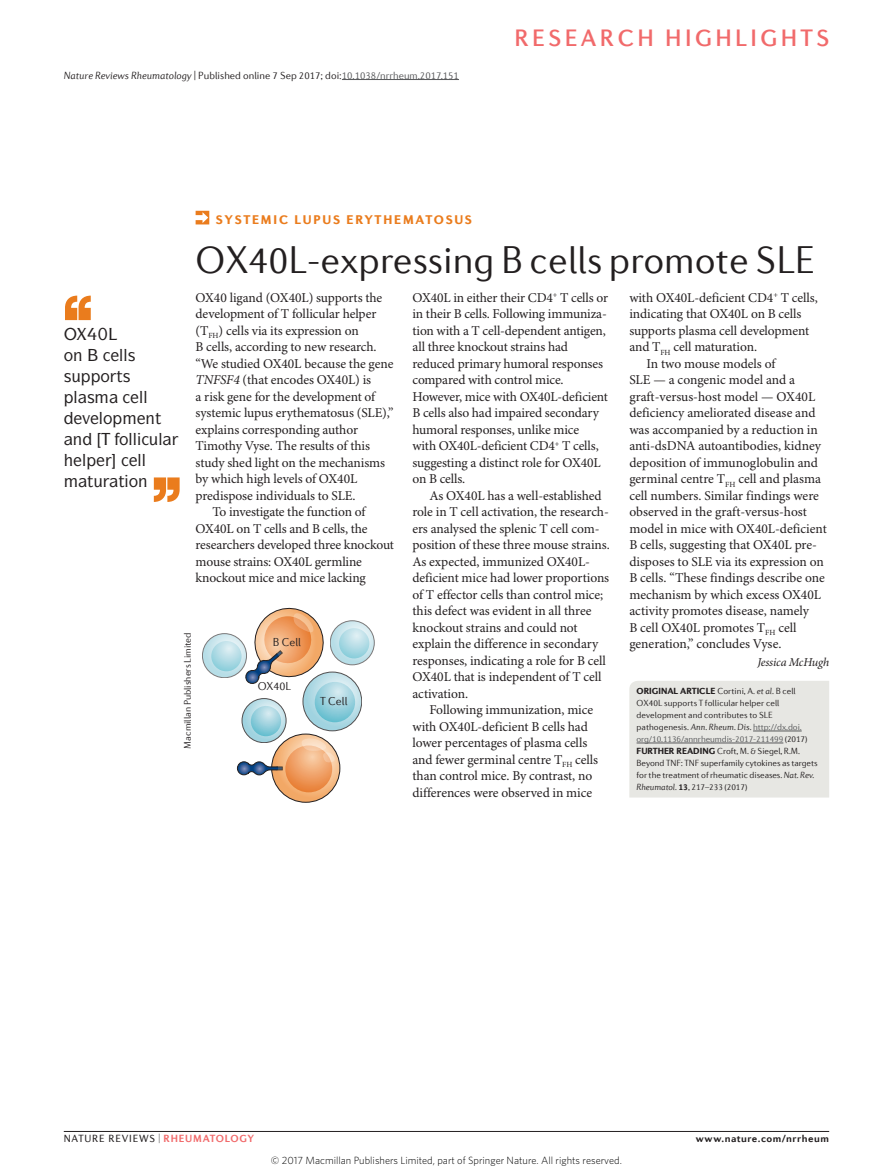
<style>
.page{position:relative;width:893px;height:1174px;background:#fff}
.page>*{position:absolute;margin:0;border:0;box-sizing:border-box;transform-origin:0 0}
.Title{font:300 39px "Diverda Sans Com";color:#231f20}
.t1{font:500 24px "Diverda Sans Com";letter-spacing:.14em;color:#f16a6b}
.Pull_quote{font:500 16.5px/21px "ITC Symbol Std";color:#231f20}
.Body_text{font:13.5px/16.5px "Minion Pro";letter-spacing:-.005em;color:#231f20}
.Body_first{font:13.5px/16.5px "Minion Pro";letter-spacing:-.005em;color:#231f20}
.Strapline{font:900 12.75px "Diverda Sans Com";letter-spacing:.14em;color:#ea7c1d}
.Author{font:italic 12px "Minion Pro";letter-spacing:-.015em;color:#231f20}
.t2{font:300 11.7px "Diverda Sans Com";color:#231f20}
.AOP_line{font:300 10.5px "Diverda Sans Com";color:#231f20}
.t3{font:300 10.5px "Whitney";color:#000}
.t4{font:10.5px "Diverda Sans Com";letter-spacing:.075em;color:#231f20}
.t5{font:700 10.5px "Diverda Sans Com";letter-spacing:.045em;color:#231f20}
.Credit_line{font:300 9.75px "Diverda Sans Com";letter-spacing:-.005em;color:#231f20}
.Info_box_text{font:300 9px/12px "Diverda Sans Com";letter-spacing:-.005em;color:#231f20}
.s1{font-style:italic}
.s2{color:#57585a}
.s3{font-weight:900}
.s4{font-weight:700}
.s5{font-weight:700;color:#f16a6b}
</style>
<div class="page">
<hr style="left:64px;top:1131px;width:765px;height:1px;background:#231f20">
<svg style="left:272px;top:734px;width:68px;height:68px"></svg>
<div style="left:271px;top:734px;width:69px;height:68px;border:1px solid #231f20;border-radius:50%"></div>
<svg style="left:285px;top:745px;width:47px;height:47px"></svg>
<svg style="left:202px;top:633px;width:45px;height:44px"></svg>
<div style="left:202px;top:633px;width:45px;height:45px;border:1px solid #231f20;border-radius:50%"></div>
<svg style="left:211px;top:641px;width:31px;height:30px"></svg>
<svg style="left:242px;top:698px;width:44px;height:44px"></svg>
<div style="left:242px;top:698px;width:44px;height:45px;border:1px solid #231f20;border-radius:50%"></div>
<svg style="left:251px;top:706px;width:30px;height:30px"></svg>
<svg style="left:303px;top:672px;width:59px;height:59px"></svg>
<div style="left:303px;top:672px;width:59px;height:59px;border:1px solid #231f20;border-radius:50%"></div>
<svg style="left:315px;top:682px;width:40px;height:40px"></svg>
<svg style="left:330px;top:621px;width:44px;height:44px"></svg>
<div style="left:330px;top:620px;width:44px;height:45px;border:1px solid #231f20;border-radius:50%"></div>
<svg style="left:339px;top:628px;width:30px;height:30px"></svg>
<svg style="left:302px;top:738px;width:33px;height:24px"></svg>
<svg style="left:237px;top:761px;width:46px;height:14px"></svg>
<svg style="left:245px;top:607px;width:83px;height:81px"></svg>
<svg style="left:154px;top:477px;width:26px;height:25px"></svg>
<svg style="left:65px;top:296px;width:26px;height:24px"></svg>
<svg style="left:196px;top:211px;width:13px;height:13px"></svg>
<div style="left:629px;top:681px;width:200px;height:116px;background:#e7e7e3"></div>
<hr style="left:753px;top:730px;width:49px;height:1px;background:#57585a">
<hr style="left:637px;top:742px;width:146px;height:1px;background:#57585a">
<hr style="left:342px;top:79px;width:117px;height:1px;background:#57585a">
<p class="AOP_line" style="left:64px;top:69px;width:397px"><span class="s1">Nature Reviews Rheumatology</span> | Published online 7 Sep 2017; doi:<span class="s2">10.1038/nrrheum.2017.151</span></p>
<h2 class="t1" style="left:514px;top:24px;width:316px">RESEARCH HIGHLIGHTS</h2>
<p class="Pull_quote" style="left:119px;top:344px;width:18px">●●▲</p>
<p class="Pull_quote" style="left:64px;top:365px;width:68px">▲◆ □ ▼▲</p>
<p class="Pull_quote" style="left:82px;top:407px;width:32px">❖ ●□</p>
<p class="Pull_quote" style="left:82px;top:428px;width:82px;text-indent:-9px">■ □●● ◆● ●</p>
<p class="Pull_quote" style="left:87px;top:470px;width:62px">▼◆ ▼□■</p>
<p class="Strapline" style="left:216px;top:212px;width:258px">SYSTEMIC LUPUS ERYTHEMATOSUS</p>
<p class="Title" style="left:196px;top:238px;width:621px">OX40L-expressing B cells promote SLE</p>
<p class="Body_first" style="left:196px;top:290px;width:199px">OX40 ligand (OX40L) supports the development of T follicular helper (T<sub>FH</sub>) cells via its expression on<br>B cells, according to new research. “We studied OX40L because the gene <span class="s1">TNFSF4</span> (that encodes OX40L) is<br>a risk gene for the development of systemic lupus erythematosus (SLE),” explains corresponding author Timothy Vyse. The results of this study shed light on the mechanisms by which high levels of OX40L predispose individuals to SLE.</p>
<p class="Body_text" style="left:196px;top:504px;width:200px;text-indent:17px">To investigate the function of<br>OX40L on T cells and B cells, the researchers developed three knockout mouse strains: OX40L germline knockout mice and mice lacking</p>
<p class="Credit_line" style="left:182px;top:748px;width:118px;rotate:-90deg">Macmillan Publishers Limited</p>
<p class="t2" style="left:273px;top:635px;width:30px">B Cell</p>
<p class="t2" style="left:258px;top:679px;width:35px">OX40L</p>
<p class="t2" style="left:320px;top:694px;width:29px">T Cell</p>
<p class="Body_text" style="left:412px;top:290px;width:197px">OX40L in either their CD4<sup>+</sup> T cells or in their B cells. Following immuniza&shy;tion with a T cell-dependent antigen, all three knockout strains had reduced primary humoral responses compared with control mice.<br>However, mice with OX40L-deficient<br>B cells also had impaired secondary humoral responses, unlike mice<br>with OX40L-deficient CD4<sup>+</sup> T cells, suggesting a distinct role for OX40L on B cells.</p>
<p class="Body_text" style="left:412px;top:488px;width:199px;text-indent:17px">As OX40L has a well-established role in T cell activation, the research&shy;ers analysed the splenic T cell com&shy;position of these three mouse strains.<br>As expected, immunized OX40L&shy;deficient mice had lower proportions of T effector cells than control mice; this defect was evident in all three knockout strains and could not explain the difference in secondary responses, indicating a role for B cell OX40L that is independent of T cell activation.</p>
<p class="Body_text" style="left:412px;top:702px;width:187px;text-indent:17px">Following immunization, mice with OX40L-deficient B cells had lower percentages of plasma cells and fewer germinal centre T<sub>FH</sub> cells than control mice. By contrast, no differences were observed in mice</p>
<p class="Body_text" style="left:629px;top:290px;width:190px">with OX40L-deficient CD4<sup>+</sup> T cells, indicating that OX40L on B cells supports plasma cell development and T<sub>FH</sub> cell maturation.</p>
<p class="Body_text" style="left:629px;top:356px;width:199px;text-indent:17px">In two mouse models of<br>SLE — a congenic model and a graft-versus-host model — OX40L deficiency ameliorated disease and was accompanied by a reduction in anti-dsDNA autoantibodies, kidney deposition of immunoglobulin and germinal centre T<sub>FH</sub> cell and plasma cell numbers. Similar findings were observed in the graft-versus-host model in mice with OX40L-deficient B cells, suggesting that OX40L pre&shy;disposes to SLE via its expression on B cells. “These findings describe one mechanism by which excess OX40L activity promotes disease, namely<br>B cell OX40L promotes T<sub>FH</sub> cell generation,” concludes Vyse.</p>
<p class="Author" style="left:757px;top:655px;width:73px">Jessica McHugh</p>
<p class="Info_box_text" style="left:637px;top:685px;width:172px"><span class="s3">ORIGINAL ARTICLE</span> Cortini, A. <span class="s1">et al</span>. B cell OX40L supports T follicular helper cell development and contributes to SLE pathogenesis. <span class="s1">Ann. Rheum. Dis.</span> <span class="s2">http://dx.doi. org/10.1136/annrheumdis-2017-211499</span> (2017)</p>
<p class="Info_box_text" style="left:637px;top:745px;width:183px"><span class="s3">FURTHER READING</span> Croft, M. &amp; Siegel, R.M.<br>Beyond TNF: TNF superfamily cytokines as targets for the treatment of rheumatic diseases. <span class="s1">Nat. Rev.<br>Rheumatol.</span> <span class="s4">13</span>, 217–233 (2017)</p>
<p class="t4" style="left:64px;top:1132px;width:192px">NATURE REVIEWS | <span class="s5">RHEUMATOLOGY</span></p>
<p class="t5" style="left:696px;top:1132px;width:135px">www.nature.com/nrrheum</p>
<p class="t3" style="left:271px;top:1153px;width:352px">© 2017 Macmillan Publishers Limited, part of Springer Nature. All rights reserved.</p>
</div>
